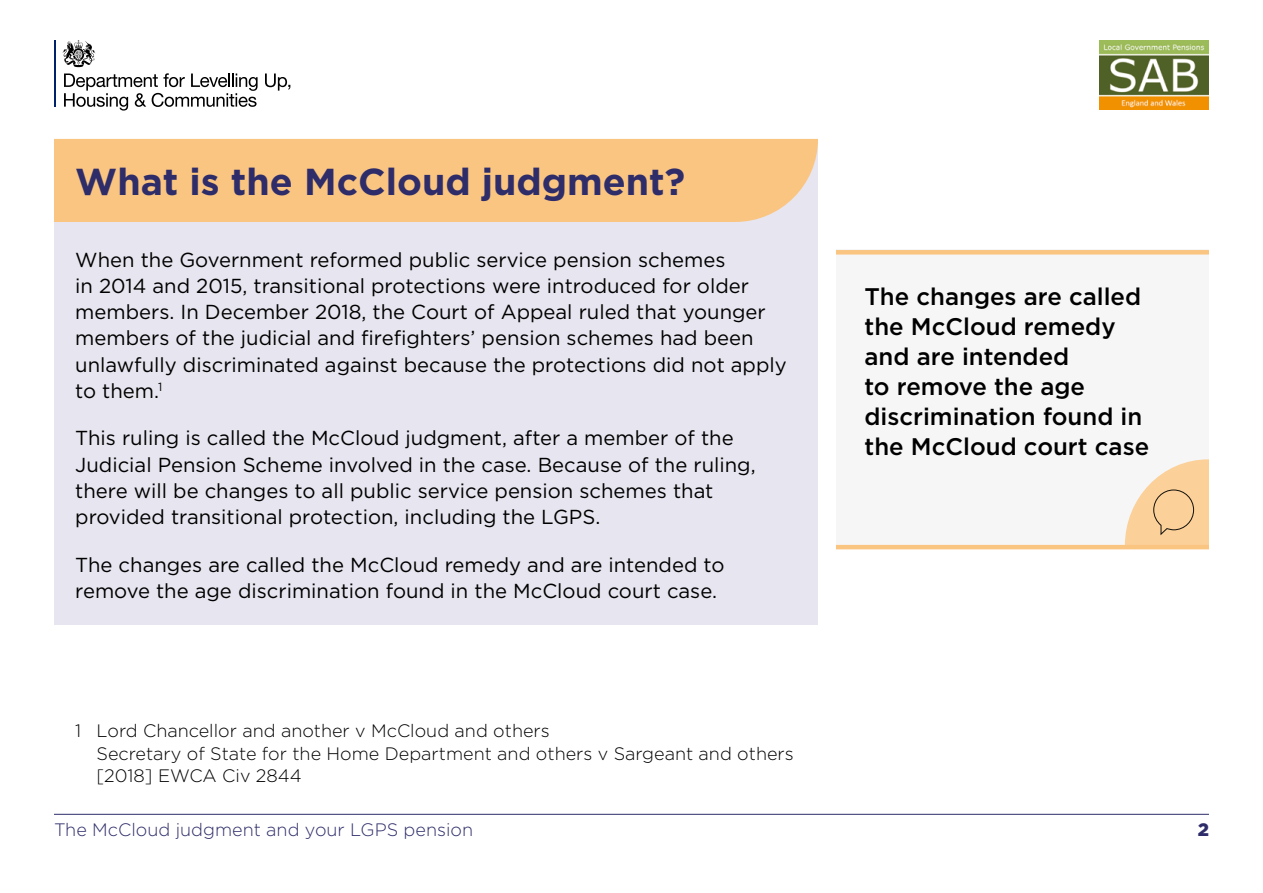
<style>
.page{position:relative;width:1263px;height:893px;background:#fff}
.page>*{position:absolute;margin:0;border:0;box-sizing:border-box;transform-origin:0 0}
.H1{font:700 37.5px "Gotham";color:#2e2d6a}
.t1{font:500 24px/30px "Gotham";color:#000}
.Body{font:20.25px/26.2px "Gotham";color:#000}
.t2{font:300 18px/22.5px "Gotham";color:#000}
.t3{font:300 18px "Gotham";color:#2e2d6a}
.t4{font:900 18px "Gotham";color:#2e2d6a}
</style>
<div class="page">
<div style="left:54px;top:139px;width:764px;height:485px;background:#e7e5ef"></div>
<img style="left:1099px;top:41px;width:110px;height:69px">
<hr style="left:55px;top:40px;width:1px;height:67px;background:#00226a">
<svg style="left:265px;top:74px;width:25px;height:17px"></svg>
<svg style="left:64px;top:73px;width:194px;height:38px"></svg>
<svg style="left:62px;top:40px;width:33px;height:27px"></svg>
<hr style="left:54px;top:814px;width:1155px;height:1px;background:#2e2d6a">
<div style="left:54px;top:139px;width:764px;height:83px;background:#fac581"></div>
<div style="left:836px;top:250px;width:373px;height:297px;background:#f6f6f6"></div>
<div style="left:836px;top:250px;width:373px;height:5px;background:#fac581"></div>
<hr style="left:836px;top:545px;width:373px;height:4px;background:#fac581">
<svg style="left:1125px;top:459px;width:84px;height:86px"></svg>
<p class="H1" style="left:75px;top:160px;width:611px">What is the McCloud judgment?</p>
<p class="Body" style="left:75px;top:246px;width:713px">When the Government reformed public service pension schemes<br>in 2014 and 2015, transitional protections were introduced for older members. In December 2018, the Court of Appeal ruled that younger members of the judicial and firefighters’ pension schemes had been unlawfully discriminated against because the protections did not apply to them.<sup>1</sup></p>
<p class="Body" style="left:75px;top:425px;width:682px">This ruling is called the McCloud judgment, after a member of the Judicial Pension Scheme involved in the case. Because of the ruling, there will be changes to all public service pension schemes that provided transitional protection, including the LGPS.</p>
<p class="Body" style="left:75px;top:551px;width:651px">The changes are called the McCloud remedy and are intended to remove the age discrimination found in the McCloud court case.</p>
<p class="t2" style="left:97px;top:720px;width:699px;text-indent:-21px">1 Lord Chancellor and another v McCloud and others<br>Secretary of State for the Home Department and others v Sargeant and others [2018] EWCA Civ 2844</p>
<p class="t1" style="left:864px;top:281px;width:286px">The changes are called the McCloud remedy and are intended<br>to remove the age discrimination found in the McCloud court case</p>
<p class="t3" style="left:54px;top:820px;width:421px">The McCloud judgment and your LGPS pension</p>
<p class="t4" style="left:1198px;top:819px;width:13px">2</p>
</div>
